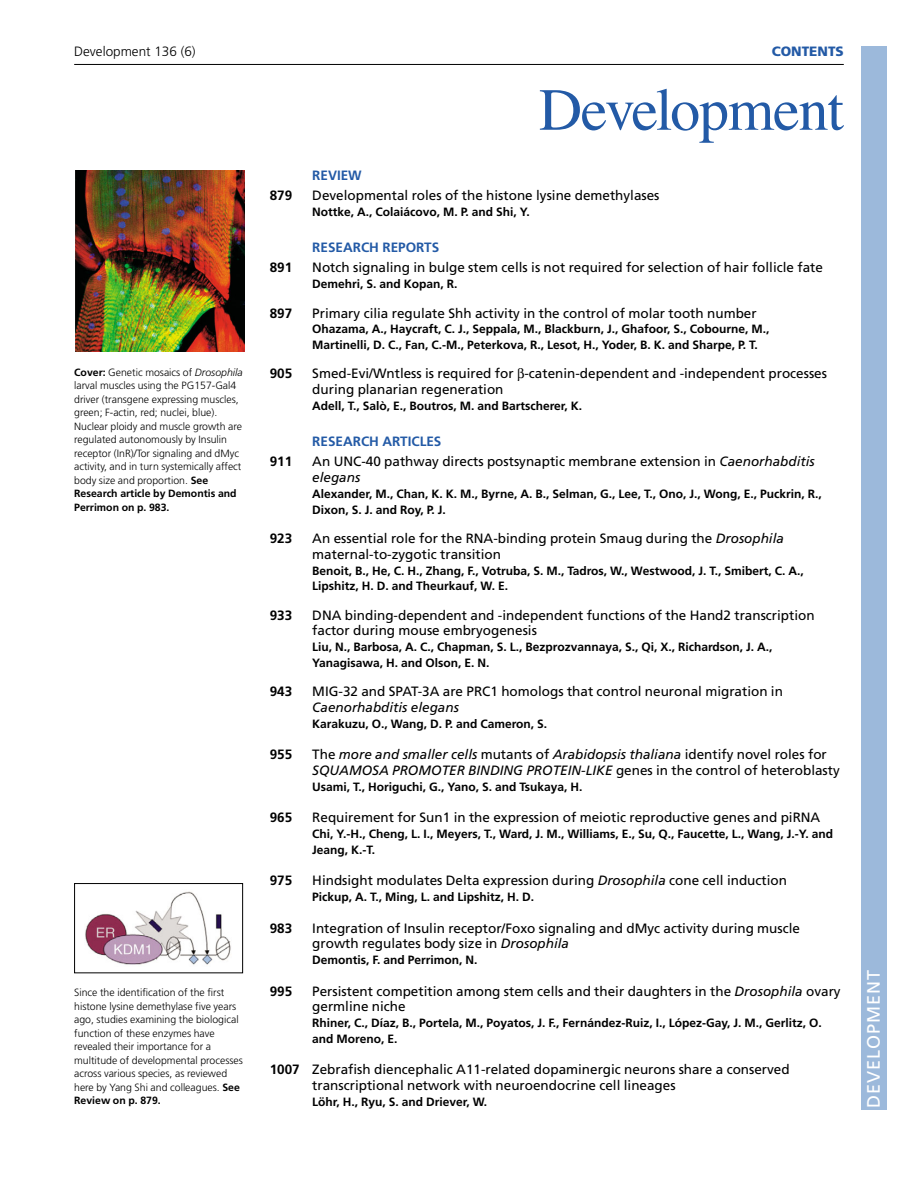
<style>
.page{position:relative;width:918px;height:1188px;background:#fff}
.page>*{position:absolute;margin:0;border:0;box-sizing:border-box;transform-origin:0 0}
.t1{font:59.85px "Times";letter-spacing:-.02em;color:#235aa6}
.t2{font:18px "Frutiger LT Std";letter-spacing:.055em;color:#fff}
.t3{font:13.5px/15.8px "Frutiger LT Std";color:#000}
.t4{font:italic 13.5px/15.8px "Frutiger LT Std";color:#000}
.t5{font:700 13.5px "Frutiger LT Std";color:#000}
.t6{font:700 13.5px "Frutiger LT Std";color:#235aa6}
.t7{font:300 13.5px "Frutiger LT Std";color:#000}
.t8{font:900 13.5px "Frutiger LT Std";color:#235aa6}
.t9{font:700 12px/15.8px "Frutiger LT Std";color:#000}
.t10{font:300 10.5px/13.5px "Frutiger LT Std";color:#000}
.s1{font-weight:700}
.s2{font-style:italic}
.s3{font-style:normal}
</style>
<div class="page">
<hr style="left:74px;top:64px;width:770px;height:1px;background:#000">
<img style="left:75px;top:170px;width:169px;height:182px">
<img style="left:85px;top:891px;width:146px;height:74px">
<div style="left:74px;top:883px;width:169px;height:90px;border:1px solid #000"></div>
<div style="left:861px;top:46px;width:25px;height:1064px;background:#9cb9db"></div>
<p class="t7" style="left:74px;top:46px;width:123px">Development 136 (6)</p>
<p class="t8" style="left:772px;top:44px;width:74px">CONTENTS</p>
<p class="t10" style="left:74px;top:366px;width:170px"><span class="s1">Cover:</span> Genetic mosaics of <span class="s2">Drosophila </span>larval muscles using the PG157-Gal4 driver (transgene expressing muscles, green; F-actin, red; nuclei, blue).<br>Nuclear ploidy and muscle growth are regulated autonomously by Insulin receptor (InR)/Tor signaling and dMyc activity, and in turn systemically affect body size and proportion. <span class="s1">See Research article by Demontis and Perrimon on p. 983.</span></p>
<p class="t10" style="left:74px;top:987px;width:170px">Since the identification of the first histone lysine demethylase five years ago, studies examining the biological function of these enzymes have revealed their importance for a multitude of developmental processes across various species, as reviewed here by Yang Shi and colleagues. <span class="s1">See Review on p. 879.</span></p>
<p class="t6" style="left:312px;top:170px;width:51px">REVIEW</p>
<h1 class="t1" style="left:539px;top:88px;width:307px">Development</h1>
<p class="t5" style="left:270px;top:190px;width:24px">879</p>
<p class="t3" style="left:312px;top:189px;width:349px">Developmental roles of the histone lysine demethylases</p>
<p class="t9" style="left:312px;top:205px;width:219px">Nottke, A., Colaiácovo, M. P. and Shi, Y.</p>
<p class="t6" style="left:312px;top:242px;width:128px">RESEARCH REPORTS</p>
<p class="t5" style="left:270px;top:262px;width:24px">891</p>
<p class="t3" style="left:312px;top:261px;width:512px">Notch signaling in bulge stem cells is not required for selection of hair follicle fate</p>
<p class="t9" style="left:312px;top:277px;width:147px">Demehri, S. and Kopan, R.</p>
<p class="t5" style="left:270px;top:307px;width:24px">897</p>
<p class="t3" style="left:312px;top:306px;width:446px">Primary cilia regulate Shh activity in the control of molar tooth number</p>
<p class="t9" style="left:312px;top:322px;width:459px">Ohazama, A., Haycraft, C. J., Seppala, M., Blackburn, J., Ghafoor, S., Cobourne, M.,<br>Martinelli, D. C., Fan, C.-M., Peterkova, R., Lesot, H., Yoder, B. K. and Sharpe, P. T.</p>
<p class="t5" style="left:270px;top:368px;width:24px">905</p>
<p class="t3" style="left:312px;top:367px;width:516px">Smed-Evi/Wntless is required for -catenin-dependent and -independent processes during planarian regeneration</p>
<p class="t9" style="left:312px;top:399px;width:271px">Adell, T., Salò, E., Boutros, M. and Bartscherer, K.</p>
<p class="t6" style="left:312px;top:436px;width:131px">RESEARCH ARTICLES</p>
<p class="t5" style="left:270px;top:456px;width:24px">911</p>
<p class="t3" style="left:312px;top:455px;width:504px">An UNC-40 pathway directs postsynaptic membrane extension in <span class="s2">Caenorhabditis elegans</span></p>
<p class="t9" style="left:312px;top:487px;width:511px">Alexander, M., Chan, K. K. M., Byrne, A. B., Selman, G., Lee, T., Ono, J., Wong, E., Puckrin, R.,<br>Dixon, S. J. and Roy, P. J.</p>
<p class="t5" style="left:270px;top:533px;width:24px">923</p>
<p class="t3" style="left:312px;top:532px;width:473px">An essential role for the RNA-binding protein Smaug during the <span class="s2">Drosophila </span>maternal-to-zygotic transition</p>
<p class="t9" style="left:312px;top:564px;width:493px">Benoit, B., He, C. H., Zhang, F., Votruba, S. M., Tadros, W., Westwood, J. T., Smibert, C. A.,<br>Lipshitz, H. D. and Theurkauf, W. E.</p>
<p class="t5" style="left:270px;top:610px;width:24px">933</p>
<p class="t3" style="left:312px;top:608px;width:504px">DNA binding-dependent and -independent functions of the Hand2 transcription factor during mouse embryogenesis</p>
<p class="t9" style="left:312px;top:640px;width:462px">Liu, N., Barbosa, A. C., Chapman, S. L., Bezprozvannaya, S., Qi, X., Richardson, J. A.,<br>Yanagisawa, H. and Olson, E. N.</p>
<p class="t5" style="left:270px;top:686px;width:24px">943</p>
<p class="t3" style="left:312px;top:685px;width:472px">MIG-32 and SPAT-3A are PRC1 homologs that control neuronal migration in</p>
<p class="t4" style="left:312px;top:701px;width:148px">Caenorhabditis elegans</p>
<p class="t9" style="left:312px;top:717px;width:236px">Karakuzu, O., Wang, D. P. and Cameron, S.</p>
<p class="t5" style="left:270px;top:749px;width:24px">955</p>
<p class="t4" style="left:312px;top:748px;width:529px"><span class="s3">The</span> more and smaller cells <span class="s3">mutants of</span> Arabidopsis thaliana <span class="s3">identify novel roles for<br></span>SQUAMOSA PROMOTER BINDING PROTEIN-LIKE <span class="s3">genes in the control of heteroblasty</span></p>
<p class="t9" style="left:312px;top:780px;width:272px">Usami, T., Horiguchi, G., Yano, S. and Tsukaya, H.</p>
<p class="t5" style="left:270px;top:812px;width:24px">965</p>
<p class="t3" style="left:312px;top:811px;width:510px">Requirement for Sun1 in the expression of meiotic reproductive genes and piRNA</p>
<p class="t9" style="left:312px;top:827px;width:522px">Chi, Y.-H., Cheng, L. I., Meyers, T., Ward, J. M., Williams, E., Su, Q., Faucette, L., Wang, J.-Y. and<br>Jeang, K.-T.</p>
<p class="t5" style="left:270px;top:875px;width:24px">975</p>
<p class="t3" style="left:312px;top:874px;width:476px">Hindsight modulates Delta expression during <span class="s2">Drosophila</span> cone cell induction</p>
<p class="t9" style="left:312px;top:890px;width:223px">Pickup, A. T., Ming, L. and Lipshitz, H. D.</p>
<p class="t5" style="left:270px;top:922px;width:24px">983</p>
<p class="t3" style="left:312px;top:921px;width:489px">Integration of Insulin receptor/Foxo signaling and dMyc activity during muscle growth regulates body size in <span class="s2">Drosophila</span></p>
<p class="t9" style="left:312px;top:953px;width:167px">Demontis, F. and Perrimon, N.</p>
<p class="t5" style="left:270px;top:985px;width:24px">995</p>
<p class="t3" style="left:312px;top:984px;width:530px">Persistent competition among stem cells and their daughters in the <span class="s2">Drosophila</span> ovary germline niche</p>
<p class="t9" style="left:312px;top:1016px;width:511px">Rhiner, C., Díaz, B., Portela, M., Poyatos, J. F., Fernández-Ruiz, I., López-Gay, J. M., Gerlitz, O. and Moreno, E.</p>
<p class="t3" style="left:312px;top:1063px;width:479px;text-indent:-43px"><span class="s1">1007</span> Zebrafish diencephalic A11-related dopaminergic neurons share a conserved transcriptional network with neuroendocrine cell lineages</p>
<p class="t9" style="left:312px;top:1095px;width:176px">Löhr, H., Ryu, S. and Driever, W.</p>
<h2 class="t2" style="left:863px;top:1108px;width:140px;rotate:-90deg">DEVELOPMENT</h2>
</div>
